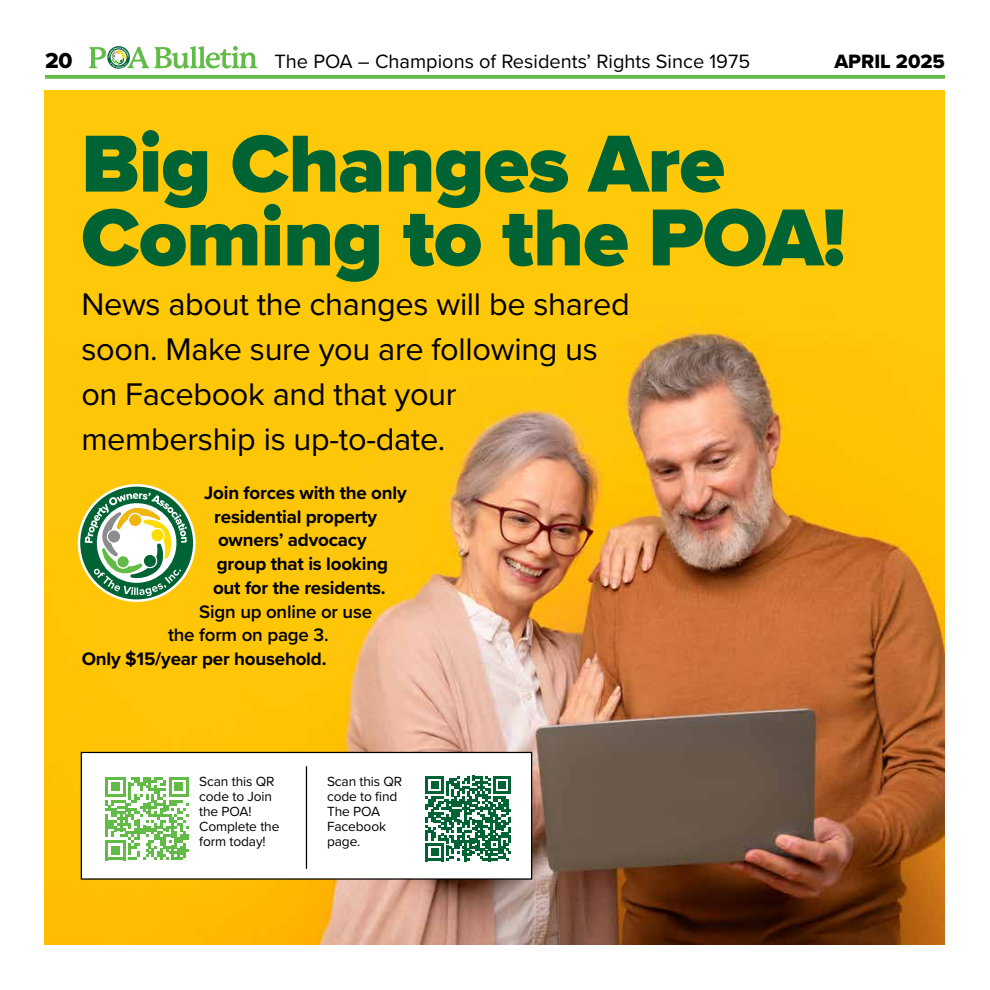
<style>
.page{position:relative;width:990px;height:990px;background:#fff}
.page>*{position:absolute;margin:0;border:0;box-sizing:border-box;transform-origin:0 0}
.t1{font:900 83.75px/73.8px "Proxima Nova";letter-spacing:-.01em;color:#006334}
.t2{font:32.5px/45px "Proxima Nova";letter-spacing:-.01em;color:#000}
.t3{font:22.5px "Proxima Nova Extrabld";color:#000}
.t4{font:20px "Proxima Nova";color:#000}
.t5{font:20px "Proxima Nova Extrabld";color:#000}
.t6{font:700 18.75px/23.8px "Proxima Nova";letter-spacing:-.01em;color:#000}
.t7{font:600 18.75px/23.8px "Proxima Nova";letter-spacing:-.01em;color:#000}
.t8{font:13.75px/15px "Proxima Nova";letter-spacing:-.01em;color:#000}
</style>
<div class="page">
<svg style="left:45px;top:75px;width:900px;height:4px;background:#6bbf51"></svg>
<svg style="left:89px;top:46px;width:168px;height:23px"></svg>
<img style="left:45px;top:90px;width:900px;height:855px">
<svg style="left:79px;top:485px;width:115px;height:116px"></svg>
<div style="left:78px;top:484px;width:118px;height:118px;border:2px solid #fff;border-radius:50%"></div>
<svg style="left:85px;top:493px;width:102px;height:103px"></svg>
<div style="left:81px;top:752px;width:451px;height:127px;background:#fff"></div>
<div style="left:81px;top:752px;width:451px;height:128px;border:1px solid #000"></div>
<svg style="left:426px;top:776px;width:85px;height:85px"></svg>
<svg style="left:105px;top:777px;width:84px;height:83px"></svg>
<hr style="left:306px;top:766px;width:1px;height:103px;background:#000">
<p class="t3" style="left:45px;top:44px;width:29px">20</p>
<p class="t4" style="left:275px;top:46px;width:477px">The POA – Champions of Residents’ Rights Since 1975</p>
<p class="t5" style="left:834px;top:46px;width:112px">APRIL 2025</p>
<h1 class="t1" style="left:81px;top:126px;width:766px">Big Changes Are<br>Coming to the POA!</h1>
<h2 class="t2" style="left:81px;top:280px;width:550px">News about the changes will be shared soon. Make sure you are following us on Facebook and that your membership is up-to-date.</h2>
<p class="t6" style="left:213px;top:480px;width:195px;text-indent:-9px">Join forces with the only residential property owners’ advocacy group that is looking out for the residents.</p>
<p class="t7" style="left:168px;top:599px;width:206px;text-indent:31px">Sign up online or use the form on page 3.</p>
<p class="t6" style="left:82px;top:647px;width:246px">Only $15/year per household.</p>
<p class="t8" style="left:199px;top:773px;width:82px">Scan this QR code to Join the POA!<br>Complete the form today!</p>
<p class="t8" style="left:327px;top:773px;width:77px">Scan this QR code to find<br>The POA<br>Facebook page.</p>
</div>
